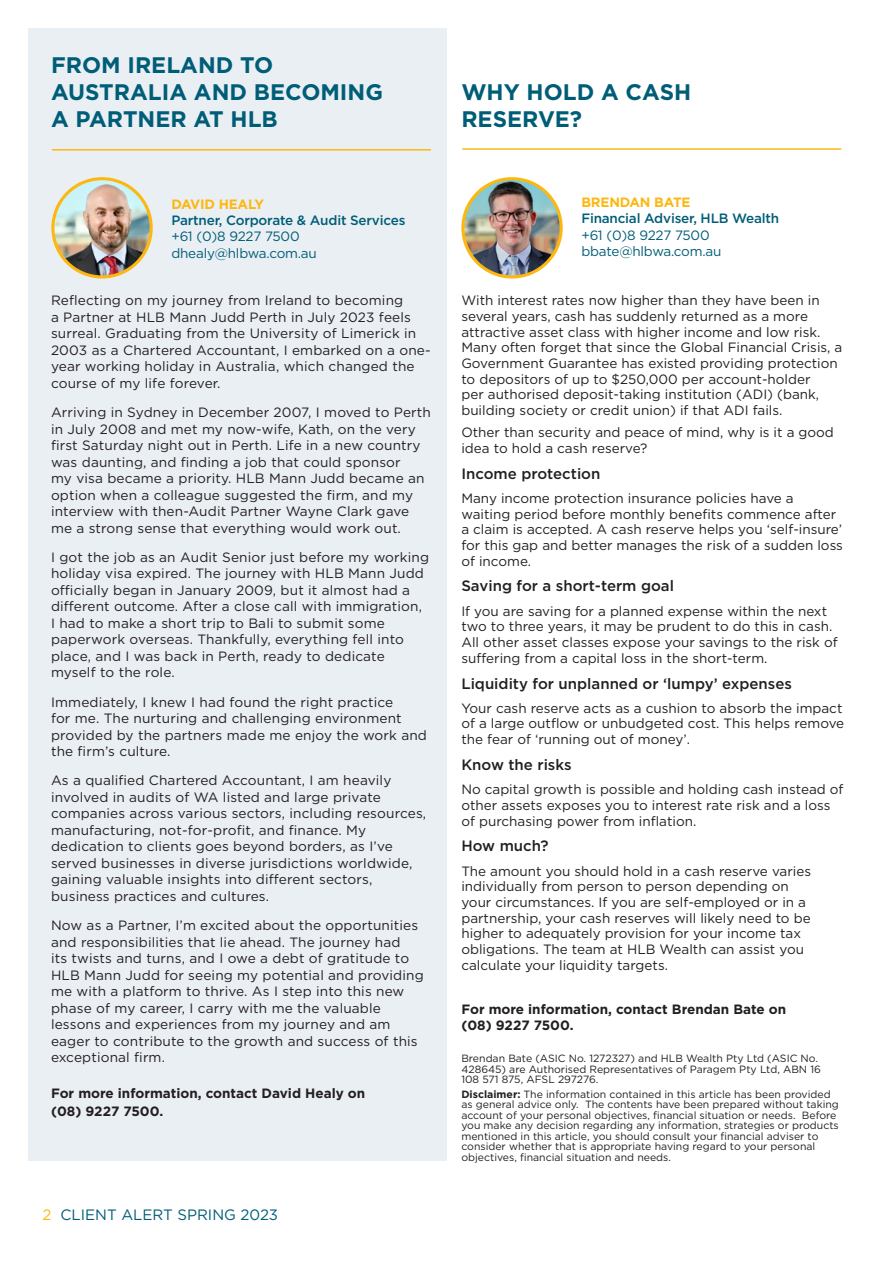
<style>
.page{position:relative;width:893px;height:1263px;background:#fff}
.page>*{position:absolute;margin:0;border:0;box-sizing:border-box;transform-origin:0 0}
.Feature_Article_Heading{font:700 22.5px/27px "Gotham";color:#005d77}
.Intro_Body_Bold{font:500 15px "Gotham";color:#231f20}
.t1{font:15px "Gotham";color:#005d77}
.Body{font:13.5px/16.5px "Gotham";color:#231f20}
.t2{font:13.5px/16.2px "Gotham";letter-spacing:-.015em;color:#005d77}
.Body-2{font:700 13.5px/18px "Gotham";color:#231f20}
.Body-3{font:10.5px/10.5px "Gotham";color:#231f20}
.s1{font-weight:700;color:#fcb811}
.s2{font-weight:500}
.s3{color:#fcb811}
.s4{font-weight:700}
</style>
<div class="page">
<div style="left:28px;top:28px;width:418px;height:1133px;background:#eaeff3"></div>
<svg style="left:51px;top:177px;width:102px;height:101px"></svg>
<img style="left:54px;top:180px;width:96px;height:95px">
<hr style="left:52px;top:149px;width:379px;height:2px;background:#fcb811">
<svg style="left:461px;top:177px;width:102px;height:101px"></svg>
<img style="left:464px;top:180px;width:96px;height:95px">
<hr style="left:462px;top:148px;width:379px;height:2px;background:#fcb811">
<p class="Feature_Article_Heading" style="left:51px;top:51px;width:333px">FROM IRELAND TO<br>AUSTRALIA AND BECOMING<br>A PARTNER AT HLB</p>
<p class="t2" style="left:171px;top:196px;width:236px"><span class="s1">DAVID HEALY<br></span><span class="s2">Partner, Corporate &amp; Audit Services </span>+61 (0)8 9227 7500 dhealy@hlbwa.com.au</p>
<p class="Body" style="left:51px;top:292px;width:381px">Reflecting on my journey from Ireland to becoming<br>a Partner at HLB Mann Judd Perth in July 2023 feels surreal. Graduating from the University of Limerick in 2003 as a Chartered Accountant, I embarked on a one&shy;year working holiday in Australia, which changed the course of my life forever.</p>
<p class="Body" style="left:51px;top:404px;width:381px">Arriving in Sydney in December 2007, I moved to Perth in July 2008 and met my now-wife, Kath, on the very first Saturday night out in Perth. Life in a new country was daunting, and finding a job that could sponsor<br>my visa became a priority. HLB Mann Judd became an option when a colleague suggested the firm, and my interview with then-Audit Partner Wayne Clark gave me a strong sense that everything would work out.</p>
<p class="Body" style="left:51px;top:549px;width:379px">I got the job as an Audit Senior just before my working holiday visa expired. The journey with HLB Mann Judd officially began in January 2009, but it almost had a different outcome. After a close call with immigration, I had to make a short trip to Bali to submit some paperwork overseas. Thankfully, everything fell into place, and I was back in Perth, ready to dedicate myself to the role.</p>
<p class="Body" style="left:51px;top:693px;width:377px">Immediately, I knew I had found the right practice<br>for me. The nurturing and challenging environment provided by the partners made me enjoy the work and the firm’s culture.</p>
<p class="Body" style="left:51px;top:772px;width:377px">As a qualified Chartered Accountant, I am heavily involved in audits of WA listed and large private companies across various sectors, including resources, manufacturing, not-for-profit, and finance. My dedication to clients goes beyond borders, as I’ve served businesses in diverse jurisdictions worldwide, gaining valuable insights into different sectors, business practices and cultures.</p>
<p class="Body" style="left:51px;top:917px;width:374px">Now as a Partner, I’m excited about the opportunities and responsibilities that lie ahead. The journey had<br>its twists and turns, and I owe a debt of gratitude to HLB Mann Judd for seeing my potential and providing me with a platform to thrive. As I step into this new phase of my career, I carry with me the valuable lessons and experiences from my journey and am eager to contribute to the growth and success of this exceptional firm.</p>
<p class="Body-2" style="left:51px;top:1084px;width:316px">For more information, contact David Healy on (08) 9227 7500.</p>
<p class="t1" style="left:43px;top:1205px;width:237px"><span class="s3">2</span> CLIENT ALERT SPRING 2023</p>
<p class="Feature_Article_Heading" style="left:461px;top:78px;width:231px">WHY HOLD A CASH<br>RESERVE?</p>
<p class="t2" style="left:581px;top:194px;width:199px"><span class="s1">BRENDAN BATE<br></span><span class="s2">Financial Adviser, HLB Wealth </span>+61 (0)8 9227 7500 bbate@hlbwa.com.au</p>
<p class="Body" style="left:461px;top:292px;width:383px;line-height:15.6px">With interest rates now higher than they have been in several years, cash has suddenly returned as a more attractive asset class with higher income and low risk.<br>Many often forget that since the Global Financial Crisis, a Government Guarantee has existed providing protection to depositors of up to $250,000 per account-holder<br>per authorised deposit-taking institution (ADI) (bank, building society or credit union) if that ADI fails.</p>
<p class="Body" style="left:461px;top:424px;width:374px;line-height:15.6px">Other than security and peace of mind, why is it a good idea to hold a cash reserve?</p>
<p class="Intro_Body_Bold" style="left:461px;top:464px;width:141px">Income protection</p>
<p class="Body" style="left:461px;top:490px;width:383px;line-height:15.6px">Many income protection insurance policies have a waiting period before monthly benefits commence after a claim is accepted. A cash reserve helps you ‘self-insure’ for this gap and better manages the risk of a sudden loss of income.</p>
<p class="Intro_Body_Bold" style="left:461px;top:576px;width:214px">Saving for a short-term goal</p>
<p class="Body" style="left:461px;top:603px;width:378px;line-height:15.8px">If you are saving for a planned expense within the next two to three years, it may be prudent to do this in cash.<br>All other asset classes expose your savings to the risk of suffering from a capital loss in the short-term.</p>
<p class="Intro_Body_Bold" style="left:461px;top:673px;width:332px">Liquidity for unplanned or ‘lumpy’ expenses</p>
<p class="Body" style="left:461px;top:700px;width:384px;line-height:15.6px">Your cash reserve acts as a cushion to absorb the impact of a large outflow or unbudgeted cost. This helps remove the fear of ‘running out of money’.</p>
<p class="Intro_Body_Bold" style="left:461px;top:755px;width:112px">Know the risks</p>
<p class="Body" style="left:461px;top:781px;width:384px;line-height:15.6px">No capital growth is possible and holding cash instead of other assets exposes you to interest rate risk and a loss of purchasing power from inflation.</p>
<p class="Intro_Body_Bold" style="left:461px;top:836px;width:89px">How much?</p>
<p class="Body" style="left:461px;top:863px;width:351px;line-height:15.6px">The amount you should hold in a cash reserve varies individually from person to person depending on your circumstances. If you are self-employed or in a partnership, your cash reserves will likely need to be higher to adequately provision for your income tax obligations. The team at HLB Wealth can assist you calculate your liquidity targets.</p>
<p class="Body-2" style="left:461px;top:1001px;width:326px;line-height:16.2px">For more information, contact Brendan Bate on (08) 9227 7500.</p>
<p class="Body-3" style="left:461px;top:1053px;width:361px">Brendan Bate (ASIC No. 1272327) and HLB Wealth Pty Ltd (ASIC No.<br>428645) are Authorised Representatives of Paragem Pty Ltd, ABN 16<br>108 571 875, AFSL 297276.</p>
<p class="Body-3" style="left:461px;top:1089px;width:379px"><span class="s4">Disclaimer:</span> The information contained in this article has been provided as general advice only. The contents have been prepared without taking account of your personal objectives, financial situation or needs. Before you make any decision regarding any information, strategies or products mentioned in this article, you should consult your financial adviser to consider whether that is appropriate having regard to your personal objectives, financial situation and needs.</p>
</div>
